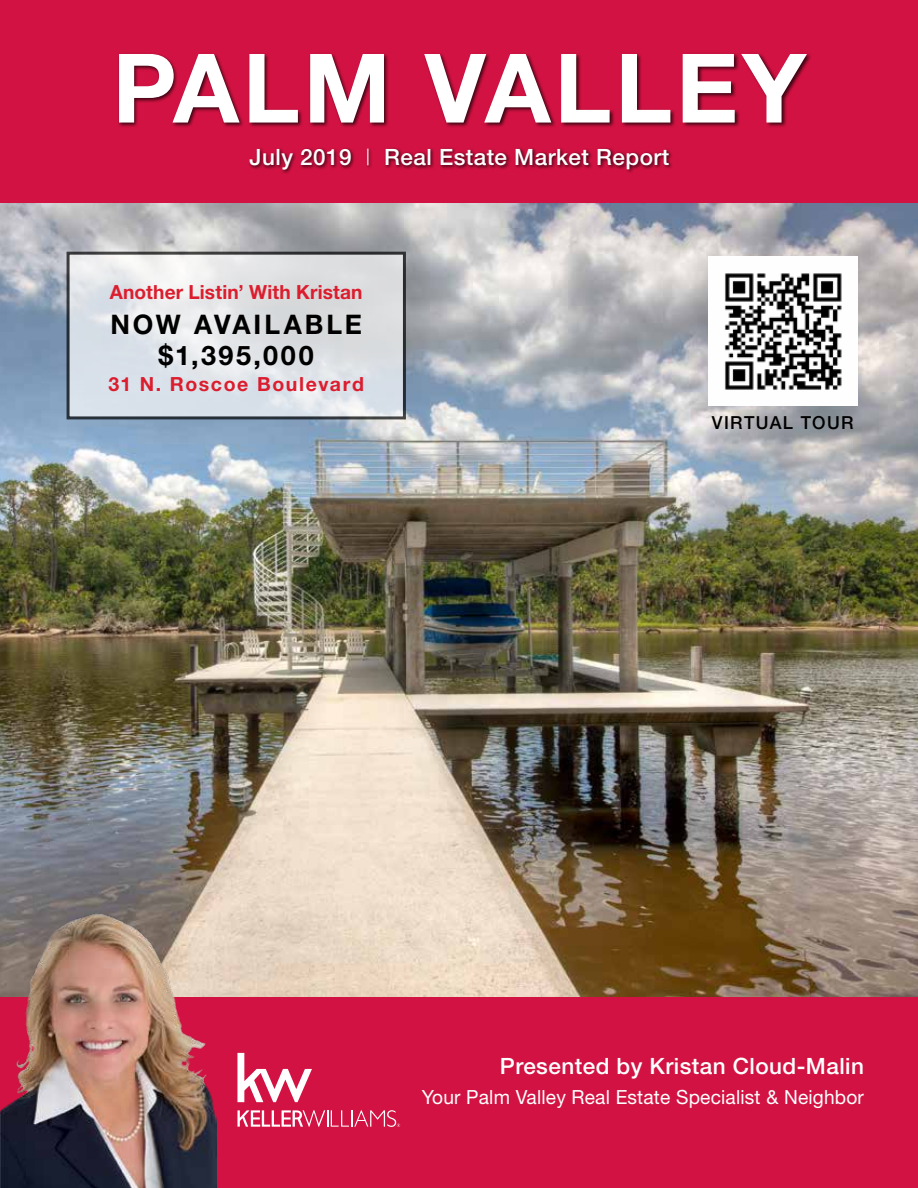
<style>
.page{position:relative;width:918px;height:1188px;background:#fff}
.page>*{position:absolute;margin:0;border:0;box-sizing:border-box;transform-origin:0 0}
.t1{font:700 96px "Helvetica Neue LT Std";letter-spacing:.04em;color:#fff}
.t2{font:700 27px/31.5px "Helvetica Neue LT Std";letter-spacing:.105em;color:#000;text-align:center}
.t3{font:500 22.5px "Helvetica Neue LT Std";letter-spacing:.02em;color:#fff}
.t4{font:19.5px "Helvetica Neue LT Std";letter-spacing:.01em;color:#fff}
.t5{font:700 19.5px "Helvetica Neue LT Std";letter-spacing:.015em;color:#dc1d2e}
.t6{font:700 19.5px "Helvetica Neue LT Std";letter-spacing:.08em;color:#dc1d2e}
.t7{font:500 18px "Helvetica Neue LT Std";letter-spacing:.08em;color:#000}
.s1{font-weight:300;font-stretch:condensed}
</style>
<div class="page">
<img style="left:0;top:202px;width:918px;height:796px">
<div style="left:0;top:998px;width:918px;height:190px;background:#d21242"></div>
<div style="left:0;top:0;width:918px;height:202px;background:#d21242"></div>
<div style="left:118px;top:52px;width:694px;height:76px;background:#000;opacity:.71"></div>
<div style="left:248px;top:147px;width:426px;height:27px;background:#000;opacity:.76"></div>
<svg style="left:237px;top:1110px;width:163px;height:17px"></svg>
<svg style="left:237px;top:1053px;width:75px;height:49px"></svg>
<img style="left:0;top:882px;width:217px;height:306px">
<svg style="left:71px;top:256px;width:331px;height:159px;background:#dfe3e7"></svg>
<div style="left:67px;top:252px;width:339px;height:167px;border:3px solid #000"></div>
<img style="left:709px;top:256px;width:148px;height:149px">
<h1 class="t1" style="left:112px;top:29px;width:695px">PALM VALLEY</h1>
<p class="t3" style="left:250px;top:143px;width:421px">July 2019 <span class="s1">|</span> Real Estate Market Report</p>
<p class="t5" style="left:110px;top:280px;width:254px">Another Listin’ With Kristan</p>
<p class="t2" style="left:110px;top:308px;width:253px">NOW AVAILABLE $1,395,000</p>
<p class="t6" style="left:108px;top:372px;width:257px">31 N. Roscoe Boulevard</p>
<p class="t7" style="left:712px;top:412px;width:143px">VIRTUAL TOUR</p>
<p class="t3" style="left:500px;top:1053px;width:366px">Presented by Kristan Cloud-Malin</p>
<p class="t4" style="left:422px;top:1086px;width:444px">Your Palm Valley Real Estate Specialist &amp; Neighbor</p>
</div>
